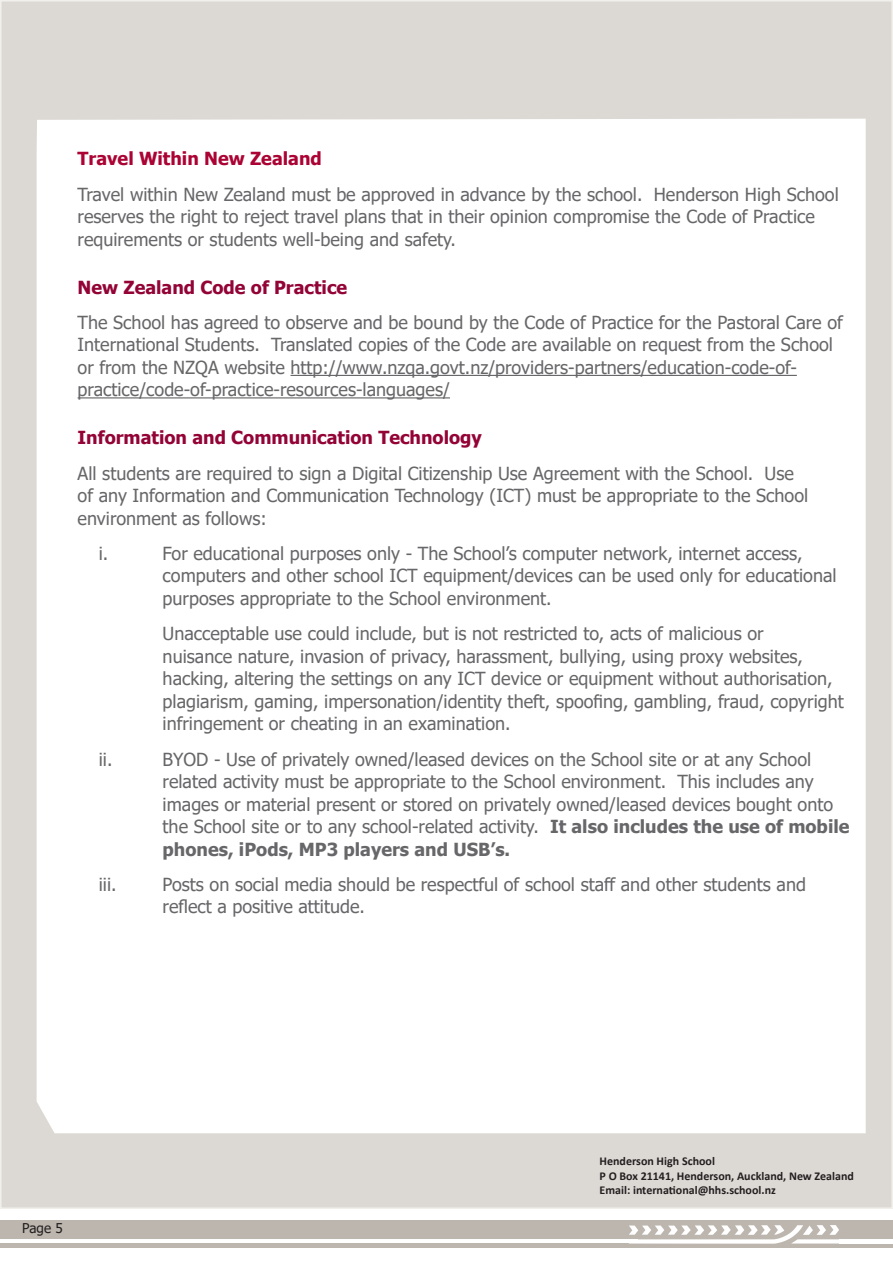
<style>
.page{position:relative;width:893px;height:1263px;background:#fff}
.page>*{position:absolute;margin:0;border:0;box-sizing:border-box;transform-origin:0 0}
.t1{font:18px/22.5px "Tahoma";color:#67676a}
.t2{font:700 18px "Tahoma";color:#930336}
.t3{font:700 18px "Tahoma";color:#ab0333}
.t4{font:13.5px "Tahoma";color:#231f20}
.t5{font:700 12px/14.4px "Calibri";color:#231f20}
.s1{font-weight:700}
</style>
<div class="page">
<div style="left:0;top:0;width:893px;height:1209px;background:#dcd9d5;border:2px solid #e7e2da"></div>
<div style="left:0;top:1220px;width:893px;height:28px;background:#bcb6ae"></div>
<svg style="left:629px;top:1225px;width:211px;height:19px"></svg>
<hr style="left:0;top:1239px;width:638px;height:4px;background:#fff">
<hr style="left:839px;top:1239px;width:53px;height:4px;background:#fff">
<div style="left:37px;top:119px;width:829px;height:1014px;background:#fff"></div>
<hr style="left:291px;top:375px;width:506px;height:1px;background:#67676a">
<hr style="left:78px;top:397px;width:372px;height:1px;background:#67676a">
<p class="t3" style="left:78px;top:146px;width:246px">Travel Within New Zealand</p>
<p class="t1" style="left:78px;top:184px;width:763px">Travel within New Zealand must be approved in advance by the school. Henderson High School reserves the right to reject travel plans that in their opinion compromise the Code of Practice requirements or students well-being and safety.</p>
<p class="t2" style="left:78px;top:274px;width:271px">New Zealand Code of Practice</p>
<p class="t1" style="left:78px;top:312px;width:767px">The School has agreed to observe and be bound by the Code of Practice for the Pastoral Care of International Students. Translated copies of the Code are available on request from the School or from the NZQA website http://www.nzqa.govt.nz/providers-partners/education-code-of&shy;practice/code-of-practice-resources-languages/</p>
<p class="t2" style="left:78px;top:425px;width:406px">Information and Communication Technology</p>
<p class="t1" style="left:78px;top:463px;width:732px">All students are required to sign a Digital Citizenship Use Agreement with the School. Use of any Information and Communication Technology (ICT) must be appropriate to the School environment as follows:</p>
<p class="t1" style="left:99px;top:543px;width:11px">i.</p>
<p class="t1" style="left:163px;top:543px;width:675px">For educational purposes only - The School’s computer network, internet access, computers and other school ICT equipment/devices can be used only for educational purposes appropriate to the School environment.</p>
<p class="t1" style="left:163px;top:623px;width:683px">Unacceptable use could include, but is not restricted to, acts of malicious or<br>nuisance nature, invasion of privacy, harassment, bullying, using proxy websites, hacking, altering the settings on any ICT device or equipment without authorisation, plagiarism, gaming, impersonation/identity theft, spoofing, gambling, fraud, copyright infringement or cheating in an examination.</p>
<p class="t1" style="left:99px;top:749px;width:15px">ii.</p>
<p class="t1" style="left:163px;top:749px;width:688px">BYOD - Use of privately owned/leased devices on the School site or at any School related activity must be appropriate to the School environment. This includes any images or material present or stored on privately owned/leased devices bought onto the School site or to any school-related activity. <span class="s1">It also includes the use of mobile phones, iPods, MP3 players and USB’s.</span></p>
<p class="t1" style="left:99px;top:874px;width:19px">iii.</p>
<p class="t1" style="left:163px;top:874px;width:645px">Posts on social media should be respectful of school staff and other students and reflect a positive attitude.</p>
<p class="t4" style="left:22px;top:1219px;width:42px">Page 5</p>
<p class="t5" style="left:600px;top:1154px;width:256px">Henderson High School<br>P O Box 21141, Henderson, Auckland, New Zealand<br>Email: international@hhs.school.nz</p>
</div>
